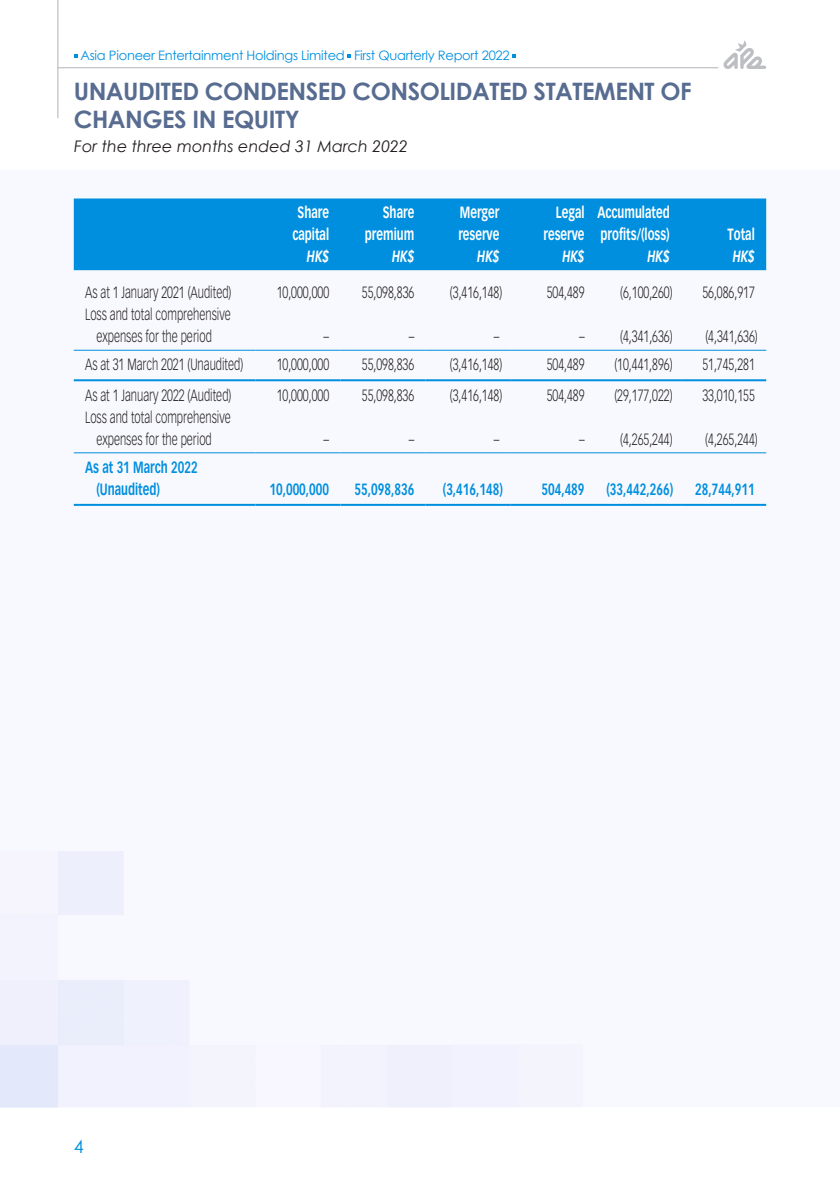
<style>
.page{position:relative;width:840px;height:1191px;background:#fff}
.page>*{position:absolute;margin:0;border:0;box-sizing:border-box;transform-origin:0 0}
.t1{font:700 24px/28px "Century Gothic";letter-spacing:-.02em;color:#576c90}
.t2{font:18px "Century Gothic";color:#008fde}
.t3{font:300 16px/22px "Vectora LT Std";color:#231f20;text-align:center;scale:.7 1}
.t4{font:700 16px/22px "Vectora LT Std";color:#008fde;scale:.7 1}
.t5{font:700 16px/22px "Vectora LT Std";color:#fff;text-align:right;scale:.7 1}
.t6{font:italic 16px "Century Gothic";color:#231f20}
.t7{font:italic 700 16px "Vectora LT Std";color:#fff;scale:.7 1}
.t8{font:13px "Century Gothic";letter-spacing:-.02em;color:#008fde}
</style>
<div class="page">
<div style="left:0;top:170px;width:839px;height:937px;background:#f8f9fe"></div>
<hr style="left:57px;top:0;width:1px;height:118px;background:#b2b3b7">
<hr style="left:58px;top:67px;width:659px;height:1px;background:#b2b3b7">
<svg style="left:723px;top:40px;width:42px;height:29px"></svg>
<svg style="left:347px;top:54px;width:4px;height:3px"></svg>
<div style="left:74px;top:198px;width:691px;height:72px;background:#008fde"></div>
<hr style="left:74px;top:350px;width:181px;height:1px;background:#008fde">
<hr style="left:255px;top:350px;width:85px;height:1px;background:#008fde">
<hr style="left:340px;top:350px;width:85px;height:1px;background:#008fde">
<hr style="left:425px;top:350px;width:85px;height:1px;background:#008fde">
<hr style="left:510px;top:350px;width:85px;height:1px;background:#008fde">
<hr style="left:595px;top:350px;width:85px;height:1px;background:#008fde">
<hr style="left:680px;top:350px;width:85px;height:1px;background:#008fde">
<hr style="left:74px;top:379px;width:181px;height:2px;background:#008fde">
<hr style="left:255px;top:379px;width:85px;height:2px;background:#008fde">
<hr style="left:340px;top:379px;width:85px;height:2px;background:#008fde">
<hr style="left:425px;top:379px;width:85px;height:2px;background:#008fde">
<hr style="left:510px;top:379px;width:85px;height:2px;background:#008fde">
<hr style="left:595px;top:379px;width:85px;height:2px;background:#008fde">
<hr style="left:680px;top:379px;width:85px;height:2px;background:#008fde">
<hr style="left:74px;top:452px;width:181px;height:1px;background:#008fde">
<hr style="left:255px;top:452px;width:85px;height:1px;background:#008fde">
<hr style="left:340px;top:452px;width:85px;height:1px;background:#008fde">
<hr style="left:425px;top:452px;width:85px;height:1px;background:#008fde">
<hr style="left:510px;top:452px;width:85px;height:1px;background:#008fde">
<hr style="left:595px;top:452px;width:85px;height:1px;background:#008fde">
<hr style="left:680px;top:452px;width:85px;height:1px;background:#008fde">
<hr style="left:74px;top:504px;width:181px;height:2px;background:#008fde">
<hr style="left:255px;top:504px;width:85px;height:2px;background:#008fde">
<hr style="left:340px;top:504px;width:85px;height:2px;background:#008fde">
<hr style="left:425px;top:504px;width:85px;height:2px;background:#008fde">
<hr style="left:510px;top:504px;width:85px;height:2px;background:#008fde">
<hr style="left:595px;top:504px;width:85px;height:2px;background:#008fde">
<hr style="left:680px;top:504px;width:85px;height:2px;background:#008fde">
<p class="t8" style="left:80px;top:46px;width:430px">Asia Pioneer Entertainment Holdings Limited First Quarterly Report 2022</p>
<h1 class="t1" style="left:74px;top:76px;width:619px">UNAUDITED CONDENSED CONSOLIDATED STATEMENT OF<br>CHANGES IN EQUITY</h1>
<p class="t6" style="left:74px;top:135px;width:335px">For the three months ended 31 March 2022</p>
<p class="t5" style="left:292px;top:201px;width:54px;text-align:center">Share capital</p>
<p class="t5" style="left:365px;top:201px;width:72px">Share premium</p>
<p class="t5" style="left:458px;top:201px;width:60px;text-align:left">Merger reserve</p>
<p class="t5" style="left:543px;top:201px;width:60px">Legal reserve</p>
<p class="t5" style="left:597px;top:201px;width:105px;text-align:left">Accumulated profits/(loss)</p>
<p class="t5" style="left:727px;top:223px;width:40px">Total</p>
<p class="t7" style="left:307px;top:246px;width:33px">HK$</p>
<p class="t7" style="left:392px;top:246px;width:33px">HK$</p>
<p class="t7" style="left:477px;top:246px;width:33px">HK$</p>
<p class="t7" style="left:562px;top:246px;width:33px">HK$</p>
<p class="t7" style="left:647px;top:246px;width:33px">HK$</p>
<p class="t7" style="left:732px;top:246px;width:33px">HK$</p>
<p class="t3" style="left:85px;top:281px;width:210px">As at 1 January 2021 (Audited)</p>
<p class="t3" style="left:276px;top:281px;width:76px">10,000,000</p>
<p class="t3" style="left:361px;top:281px;width:76px">55,098,836</p>
<p class="t3" style="left:449px;top:281px;width:76px">(3,416,148)</p>
<p class="t3" style="left:546px;top:281px;width:56px">504,489</p>
<p class="t3" style="left:620px;top:281px;width:76px">(6,100,260)</p>
<p class="t3" style="left:702px;top:281px;width:76px">56,086,917</p>
<p class="t3" style="left:85px;top:303px;width:209px">Loss and total comprehensive expenses for the period</p>
<p class="t3" style="left:323px;top:325px;width:9px">–</p>
<p class="t3" style="left:408px;top:325px;width:9px">–</p>
<p class="t3" style="left:493px;top:325px;width:9px">–</p>
<p class="t3" style="left:578px;top:325px;width:135px">– (4,341,636)</p>
<p class="t3" style="left:705px;top:325px;width:76px">(4,341,636)</p>
<p class="t3" style="left:85px;top:353px;width:227px">As at 31 March 2021 (Unaudited)</p>
<p class="t3" style="left:276px;top:353px;width:76px">10,000,000</p>
<p class="t3" style="left:361px;top:353px;width:76px">55,098,836</p>
<p class="t3" style="left:449px;top:353px;width:76px">(3,416,148)</p>
<p class="t3" style="left:546px;top:353px;width:56px">504,489</p>
<p class="t3" style="left:614px;top:353px;width:85px">(10,441,896)</p>
<p class="t3" style="left:702px;top:353px;width:76px">51,745,281</p>
<p class="t3" style="left:85px;top:384px;width:210px">As at 1 January 2022 (Audited)</p>
<p class="t3" style="left:276px;top:384px;width:76px">10,000,000</p>
<p class="t3" style="left:361px;top:384px;width:76px">55,098,836</p>
<p class="t3" style="left:449px;top:384px;width:76px">(3,416,148)</p>
<p class="t3" style="left:546px;top:384px;width:56px">504,489</p>
<p class="t3" style="left:614px;top:384px;width:85px">(29,177,022)</p>
<p class="t3" style="left:702px;top:384px;width:76px">33,010,155</p>
<p class="t3" style="left:85px;top:406px;width:209px">Loss and total comprehensive expenses for the period</p>
<p class="t3" style="left:323px;top:428px;width:9px">–</p>
<p class="t3" style="left:408px;top:428px;width:9px">–</p>
<p class="t3" style="left:493px;top:428px;width:9px">–</p>
<p class="t3" style="left:578px;top:428px;width:135px">– (4,265,244)</p>
<p class="t3" style="left:705px;top:428px;width:76px">(4,265,244)</p>
<p class="t4" style="left:96px;top:456px;width:146px;text-indent:-11px">As at 31 March 2022 (Unaudited)</p>
<p class="t4" style="left:269px;top:478px;width:87px">10,000,000</p>
<p class="t4" style="left:354px;top:478px;width:87px">55,098,836</p>
<p class="t4" style="left:442px;top:478px;width:87px">(3,416,148)</p>
<p class="t4" style="left:541px;top:478px;width:63px">504,489</p>
<p class="t4" style="left:606px;top:478px;width:97px">(33,442,266)</p>
<p class="t4" style="left:694px;top:478px;width:87px">28,744,911</p>
<p class="t2" style="left:74px;top:1133px;width:11px">4</p>
</div>
